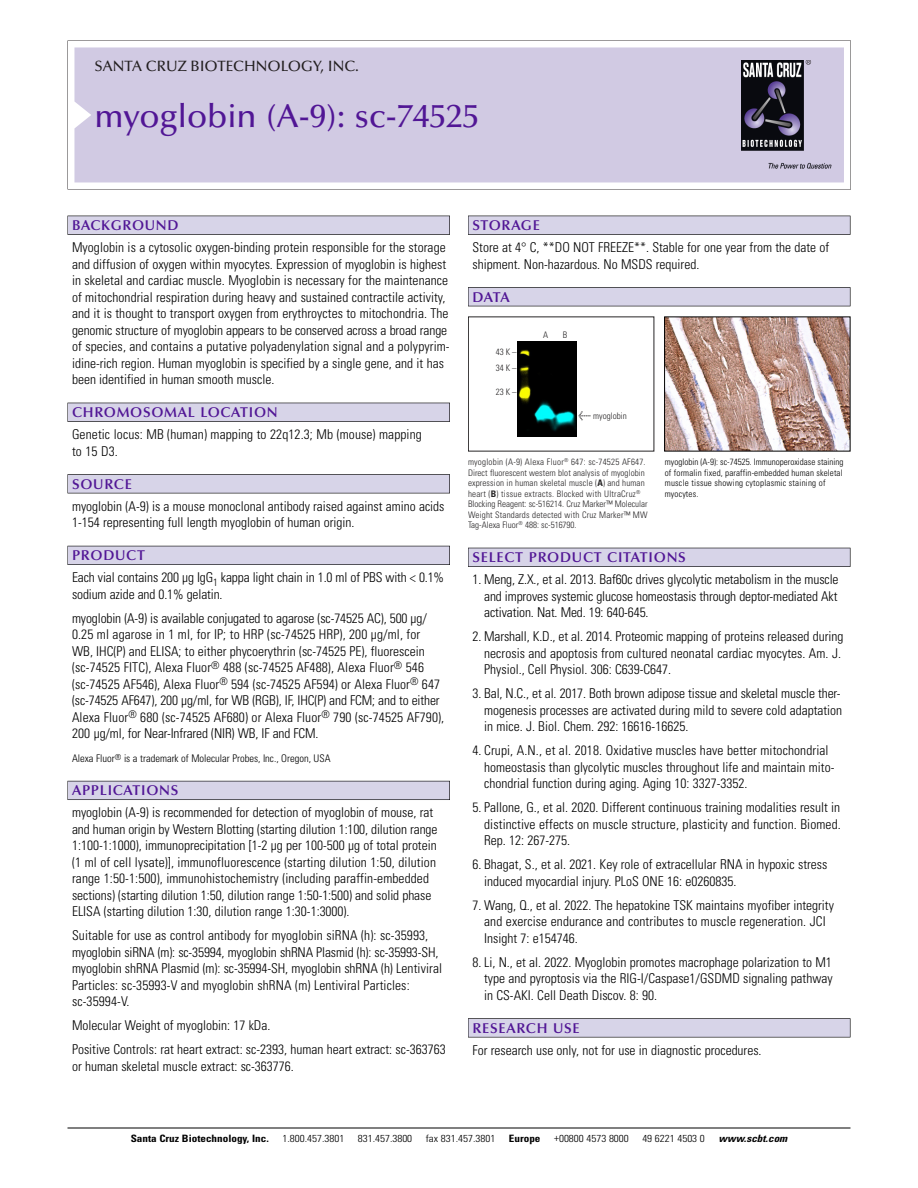
<style>
.page{position:relative;width:918px;height:1188px;background:#fff}
.page>*{position:absolute;margin:0;border:0;box-sizing:border-box;transform-origin:0 0}
.t1{font:500 33px "Optima";color:#511695}
.t2{font:500 15px "Optima";color:#231f20}
.t3{font:600 14.25px "Optima";letter-spacing:.05em;color:#511695}
.t4{font:300 condensed 13.5px/16.5px "Univers";color:#000}
.t5{font:300 condensed 10.5px "Univers";color:#000}
.t6{font:300 condensed 10.2px "Univers";color:#000;scale:1.1 1}
.t7{font:700 condensed 10.2px "Univers";color:#000;scale:1.1 1}
.t8{font:italic 700 condensed 10.2px "Univers";color:#000;scale:1.1 1}
.t9{font:300 condensed 9px/10.5px "Univers";letter-spacing:.015em;color:#272526}
.t10{font:300 condensed 9px/10.5px "Univers";letter-spacing:.015em;color:#000}
.s1{font-family:"Meta Plus";font-weight:400;font-stretch:normal;font-size:10.5px}
.s2{font-weight:700}
</style>
<div class="page">
<svg style="left:68px;top:40px;width:783px;height:149px"></svg>
<div style="left:74px;top:47px;width:770px;height:135px;background:#d1cae3"></div>
<img style="left:741px;top:60px;width:90px;height:108px">
<div style="left:68px;top:216px;width:382px;height:19px;background:#535256"></div>
<div style="left:68px;top:216px;width:381px;height:18px;background:#d7d4e8"></div>
<div style="left:68px;top:403px;width:382px;height:19px;background:#525156"></div>
<div style="left:68px;top:403px;width:381px;height:18px;background:#d7d4e8"></div>
<div style="left:68px;top:474px;width:382px;height:19px;background:#545357"></div>
<div style="left:68px;top:475px;width:381px;height:18px;background:#d7d4e8"></div>
<div style="left:68px;top:546px;width:382px;height:19px;background:#535259"></div>
<div style="left:68px;top:546px;width:381px;height:18px;background:#d7d4e8"></div>
<div style="left:68px;top:781px;width:382px;height:19px;background:#595860"></div>
<div style="left:68px;top:781px;width:381px;height:18px;background:#d7d4e8"></div>
<div style="left:468px;top:216px;width:382px;height:19px;background:#535256"></div>
<div style="left:468px;top:216px;width:382px;height:18px;background:#d7d4e8"></div>
<div style="left:468px;top:287px;width:382px;height:19px;background:#515155"></div>
<div style="left:468px;top:288px;width:382px;height:18px;background:#d7d4e8"></div>
<div style="left:468px;top:548px;width:382px;height:19px;background:#515057"></div>
<div style="left:468px;top:548px;width:382px;height:18px;background:#d7d4e8"></div>
<div style="left:468px;top:1018px;width:382px;height:19px;background:#575659"></div>
<div style="left:468px;top:1019px;width:382px;height:18px;background:#d7d4e8"></div>
<hr style="left:68px;top:1128px;width:782px;height:1px;background:#000">
<img style="left:666px;top:318px;width:182px;height:132px">
<img style="left:518px;top:341px;width:58px;height:95px">
<p class="t2" style="left:94px;top:60px;width:266px">SANTA CRUZ BIOTECHNOLOGY, INC.</p>
<p class="t1" style="left:94px;top:102px;width:386px">myoglobin (A-9): sc-74525</p>
<p class="t3" style="left:72px;top:219px;width:108px">BACKGROUND</p>
<p class="t4" style="left:72px;top:240px;width:379px">Myoglobin is a cytosolic oxygen-binding protein responsible for the storage and diffusion of oxygen within myocytes. Expression of myoglobin is highest in skeletal and cardiac muscle. Myoglobin is necessary for the maintenance of mitochondrial respiration during heavy and sustained contractile activity, and it is thought to transport oxygen from erythroyctes to mitochondria. The genomic structure of myoglobin appears to be conserved across a broad range of species, and contains a putative polyadenylation signal and a polypyrim&shy;idine-rich region. Human myoglobin is specified by a single gene, and it has been identified in human smooth muscle.</p>
<p class="t3" style="left:72px;top:406px;width:207px">CHROMOSOMAL LOCATION</p>
<p class="t4" style="left:72px;top:427px;width:351px">Genetic locus: MB (human) mapping to 22q12.3; Mb (mouse) mapping to 15 D3.</p>
<p class="t3" style="left:72px;top:478px;width:61px">SOURCE</p>
<p class="t4" style="left:72px;top:499px;width:374px">myoglobin (A-9) is a mouse monoclonal antibody raised against amino acids<br>1-154 representing full length myoglobin of human origin.</p>
<p class="t3" style="left:72px;top:549px;width:74px">PRODUCT</p>
<p class="t4" style="left:72px;top:571px;width:374px">Each vial contains 200 µg IgG<sub>1</sub> kappa light chain in 1.0 ml of PBS with &lt; 0.1% sodium azide and 0.1% gelatin.</p>
<p class="t4" style="left:72px;top:611px;width:374px">myoglobin (A-9) is available conjugated to agarose (sc-74525 AC), 500 µg/ 0.25 ml agarose in 1 ml, for IP; to HRP (sc-74525 HRP), 200 µg/ml, for WB, IHC(P) and ELISA; to either phycoerythrin (sc-74525 PE), fluorescein (sc-74525 FITC), Alexa Fluor<sup>®</sup> 488 (sc-74525 AF488), Alexa Fluor<sup>®</sup> 546 (sc-74525 AF546), Alexa Fluor<sup>®</sup> 594 (sc-74525 AF594) or Alexa Fluor<sup>®</sup> 647 (sc-74525 AF647), 200 µg/ml, for WB (RGB), IF, IHC(P) and FCM; and to either Alexa Fluor<sup>®</sup> 680 (sc-74525 AF680) or Alexa Fluor<sup>®</sup> 790 (sc-74525 AF790), 200 µg/ml, for Near-Infrared (NIR) WB, IF and FCM.</p>
<p class="t5" style="left:72px;top:755px;width:260px">Alexa Fluor<sup>®</sup> is a trademark of Molecular Probes, Inc., Oregon, USA</p>
<p class="t3" style="left:72px;top:784px;width:108px">APPLICATIONS</p>
<p class="t4" style="left:72px;top:806px;width:367px">myoglobin (A-9) is recommended for detection of myoglobin of mouse, rat and human origin by Western Blotting (starting dilution 1:100, dilution range 1:100-1:1000), immunoprecipitation [1-2 µg per 100-500 µg of total protein (1 ml of cell lysate)], immunofluorescence (starting dilution 1:50, dilution range 1:50-1:500), immunohistochemistry (including paraffin-embedded sections) (starting dilution 1:50, dilution range 1:50-1:500) and solid phase ELISA (starting dilution 1:30, dilution range 1:30-1:3000).</p>
<p class="t4" style="left:72px;top:929px;width:372px">Suitable for use as control antibody for myoglobin siRNA (h): sc-35993, myoglobin siRNA (m): sc-35994, myoglobin shRNA Plasmid (h): sc-35993-SH, myoglobin shRNA Plasmid (m): sc-35994-SH, myoglobin shRNA (h) Lentiviral Particles: sc-35993-V and myoglobin shRNA (m) Lentiviral Particles: sc-35994-V.</p>
<p class="t4" style="left:72px;top:1019px;width:200px">Molecular Weight of myoglobin: 17 kDa.</p>
<p class="t4" style="left:72px;top:1043px;width:375px">Positive Controls: rat heart extract: sc-2393, human heart extract: sc-363763 or human skeletal muscle extract: sc-363776.</p>
<p class="t3" style="left:473px;top:219px;width:69px">STORAGE</p>
<p class="t4" style="left:473px;top:240px;width:358px">Store at 4° C, **DO NOT FREEZE**. Stable for one year from the date of shipment. Non-hazardous. No MSDS required.</p>
<p class="t3" style="left:473px;top:291px;width:39px">DATA</p>
<p class="t9" style="left:496px;top:344px;width:22px;line-height:16.5px">43 K –<br>34 K –</p>
<p class="t9" style="left:496px;top:387px;width:22px">23 K –</p>
<p class="t9" style="left:543px;top:330px;width:7px">A</p>
<p class="t9" style="left:563px;top:330px;width:6px">B</p>
<p class="t9" style="left:578px;top:411px;width:50px"><span class="s1">&lt;</span> myoglobin</p>
<p class="t9" style="left:468px;top:458px;width:181px">myoglobin (A-9) Alexa Fluor<sup>®</sup> 647: sc-74525 AF647.<br>Direct fluorescent western blot analysis of myoglobin expression in human skeletal muscle (<span class="s2">A</span>) and human heart (<span class="s2">B</span>) tissue extracts. Blocked with UltraCruz<sup>® </sup>Blocking Reagent: sc-516214. Cruz Marker™ Molecular Weight Standards detected with Cruz Marker™ MW Tag-Alexa Fluor<sup>®</sup> 488: sc-516790.</p>
<p class="t10" style="left:665px;top:458px;width:180px">myoglobin (A-9): sc-74525. Immunoperoxidase staining of formalin fixed, paraffin-embedded human skeletal muscle tissue showing cytoplasmic staining of myocytes.</p>
<p class="t3" style="left:473px;top:551px;width:215px">SELECT PRODUCT CITATIONS</p>
<p class="t4" style="left:484px;top:573px;width:356px;text-align:justify;text-indent:-12px">1. Meng, Z.X., et al. 2013. Baf60c drives glycolytic metabolism in the muscle and improves systemic glucose homeostasis through deptor-mediated Akt activation. Nat. Med. 19: 640-645.</p>
<p class="t4" style="left:484px;top:630px;width:361px;text-indent:-12px">2. Marshall, K.D., et al. 2014. Proteomic mapping of proteins released during necrosis and apoptosis from cultured neonatal cardiac myocytes. Am. J.<br>Physiol., Cell Physiol. 306: C639-C647.</p>
<p class="t4" style="left:484px;top:687px;width:360px;text-indent:-12px">3. Bal, N.C., et al. 2017. Both brown adipose tissue and skeletal muscle ther&shy;mogenesis processes are activated during mild to severe cold adaptation in mice. J. Biol. Chem. 292: 16616-16625.</p>
<p class="t4" style="left:484px;top:744px;width:352px;text-indent:-12px">4. Crupi, A.N., et al. 2018. Oxidative muscles have better mitochondrial homeostasis than glycolytic muscles throughout life and maintain mito&shy;chondrial function during aging. Aging 10: 3327-3352.</p>
<p class="t4" style="left:484px;top:801px;width:358px;text-align:justify;text-indent:-12px">5. Pallone, G., et al. 2020. Different continuous training modalities result in distinctive effects on muscle structure, plasticity and function. Biomed.<br>Rep. 12: 267-275.</p>
<p class="t4" style="left:484px;top:858px;width:345px;text-indent:-12px">6. Bhagat, S., et al. 2021. Key role of extracellular RNA in hypoxic stress induced myocardial injury. PLoS ONE 16: e0260835.</p>
<p class="t4" style="left:484px;top:898px;width:351px;text-indent:-12px">7. Wang, Q., et al. 2022. The hepatokine TSK maintains myofiber integrity and exercise endurance and contributes to muscle regeneration. JCI<br>Insight 7: e154746.</p>
<p class="t4" style="left:484px;top:955px;width:350px;text-align:justify;text-indent:-12px">8. Li, N., et al. 2022. Myoglobin promotes macrophage polarization to M1 type and pyroptosis via the RIG-I/Caspase1/GSDMD signaling pathway in CS-AKI. Cell Death Discov. 8: 90.</p>
<p class="t3" style="left:473px;top:1022px;width:109px">RESEARCH USE</p>
<p class="t4" style="left:473px;top:1043px;width:291px">For research use only, not for use in diagnostic procedures.</p>
<p class="t7" style="left:131px;top:1135px;width:127px">Santa Cruz Biotechnology, Inc.</p>
<p class="t6" style="left:282px;top:1135px;width:58px">1.800.457.3801</p>
<p class="t6" style="left:358px;top:1135px;width:51px">831.457.3800</p>
<p class="t6" style="left:426px;top:1135px;width:65px">fax 831.457.3801</p>
<p class="t7" style="left:509px;top:1135px;width:30px">Europe</p>
<p class="t6" style="left:554px;top:1135px;width:69px">+00800 4573 8000</p>
<p class="t6" style="left:642px;top:1135px;width:58px">49 6221 4503 0</p>
<p class="t8" style="left:719px;top:1135px;width:66px">www.scbt.com</p>
</div>
